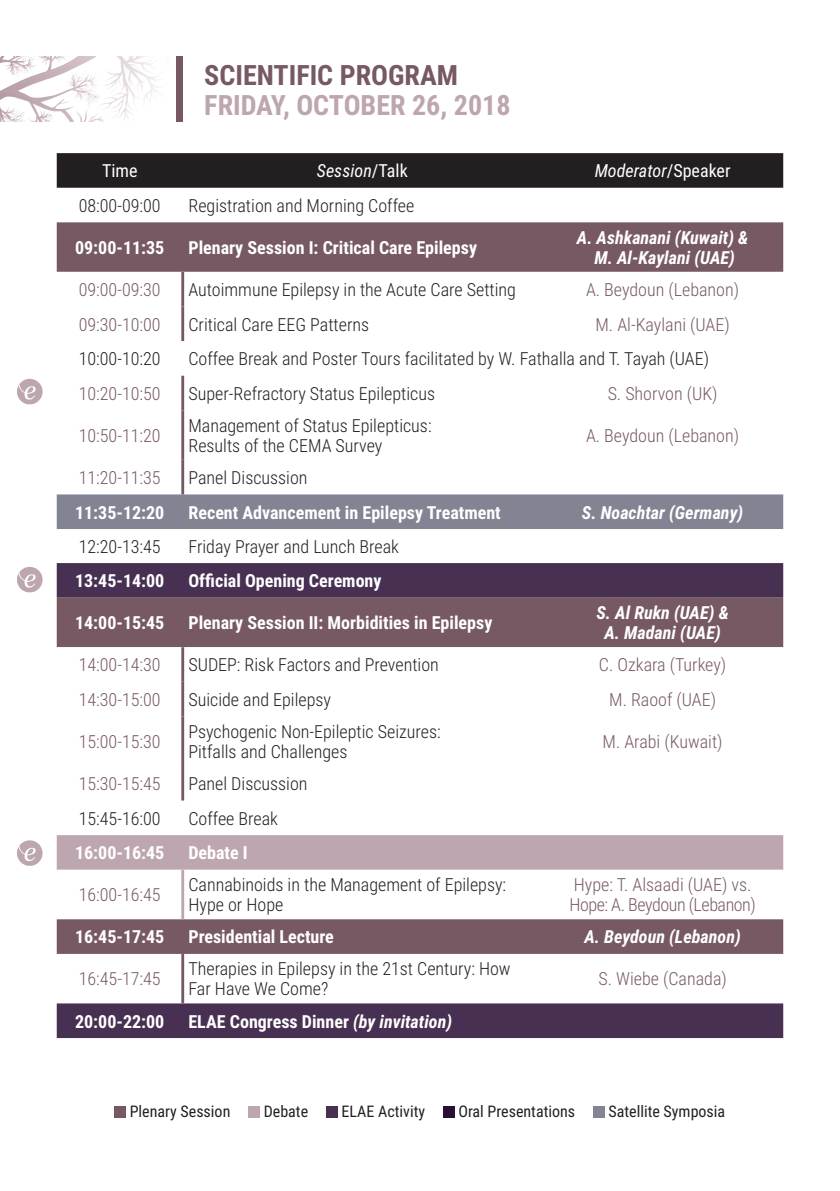
<style>
.page{position:relative;width:840px;height:1191px;background:#fff}
.page>*{position:absolute;margin:0;border:0;box-sizing:border-box;transform-origin:0 0}
.t1{font:700 28px "Roboto Condensed";color:#bea6b0}
.t2{font:700 28px "Roboto Condensed";color:#775964}
.t3{font:300 18px/20px "Roboto Condensed";color:#231f20}
.t4{font:700 18px "Roboto Condensed";color:#fff}
.t5{font:300 18px "Roboto Condensed";color:#775964}
.t6{font:italic 700 18px "Roboto Condensed";color:#fff}
.t7{font:italic 18px "Roboto Condensed";color:#fff}
.t8{font:300 18px "Roboto Condensed";letter-spacing:-.025em;color:#775964}
.t9{font:18px "Roboto Condensed";color:#fff}
.t10{font:16px "Roboto Condensed";color:#231f20}
.s1{font-style:normal}
.s2{font-style:italic}
</style>
<div class="page">
<svg style="left:0;top:57px;width:160px;height:65px"></svg>
<div style="left:176px;top:57px;width:7px;height:65px;background:#775964"></div>
<div style="left:57px;top:153px;width:725px;height:35px;background:#231f20"></div>
<div style="left:57px;top:222px;width:725px;height:50px;background:#775964"></div>
<div style="left:57px;top:494px;width:725px;height:35px;background:#828494"></div>
<hr style="left:181px;top:272px;width:3px;height:34px;background:#775964">
<hr style="left:181px;top:306px;width:3px;height:35px;background:#775964">
<hr style="left:181px;top:376px;width:3px;height:34px;background:#775964">
<hr style="left:181px;top:410px;width:3px;height:50px;background:#775964">
<hr style="left:181px;top:460px;width:3px;height:34px;background:#775964">
<div style="left:115px;top:1106px;width:11px;height:11px;background:#775964"></div>
<div style="left:248px;top:1106px;width:12px;height:11px;background:#bea6b0"></div>
<div style="left:326px;top:1106px;width:12px;height:11px;background:#483053"></div>
<div style="left:443px;top:1106px;width:11px;height:11px;background:#280f35"></div>
<div style="left:593px;top:1106px;width:11px;height:11px;background:#828494"></div>
<svg style="left:57px;top:563px;width:725px;height:84px;background:#64485d"></svg>
<hr style="left:181px;top:647px;width:3px;height:35px;background:#775964">
<hr style="left:181px;top:682px;width:3px;height:34px;background:#775964">
<hr style="left:181px;top:716px;width:3px;height:50px;background:#775964">
<hr style="left:181px;top:766px;width:3px;height:34px;background:#775964">
<div style="left:57px;top:835px;width:725px;height:34px;background:#bea6b0"></div>
<svg style="left:57px;top:869px;width:725px;height:134px"></svg>
<div style="left:57px;top:919px;width:725px;height:35px;background:#775964"></div>
<div style="left:57px;top:1003px;width:725px;height:35px;background:#483053"></div>
<hr style="left:181px;top:954px;width:3px;height:49px;background:#775964">
<hr style="left:181px;top:869px;width:3px;height:50px;background:#bea6b0">
<svg style="left:17px;top:379px;width:26px;height:25px"></svg>
<svg style="left:17px;top:567px;width:26px;height:25px"></svg>
<svg style="left:17px;top:840px;width:26px;height:25px"></svg>
<p class="t2" style="left:204px;top:55px;width:255px">SCIENTIFIC PROGRAM</p>
<p class="t1" style="left:204px;top:85px;width:307px">FRIDAY, OCTOBER 26, 2018</p>
<p class="t9" style="left:102px;top:158px;width:37px">Time</p>
<p class="t7" style="left:317px;top:158px;width:92px">Session<span class="s1">/Talk</span></p>
<p class="t7" style="left:594px;top:158px;width:137px">Moderator<span class="s1">/Speaker</span></p>
<p class="t3" style="left:79px;top:195px;width:83px">08:00-09:00</p>
<p class="t3" style="left:188px;top:195px;width:227px">Registration and Morning Coffee</p>
<p class="t4" style="left:75px;top:235px;width:91px">09:00-11:35</p>
<p class="t4" style="left:188px;top:235px;width:290px">Plenary Session I: Critical Care Epilepsy</p>
<p class="t6" style="left:576px;top:225px;width:173px">A. Ashkanani (Kuwait) &amp;</p>
<p class="t6" style="left:594px;top:245px;width:142px">M. Al-Kaylani (UAE)</p>
<p class="t5" style="left:79px;top:277px;width:83px">09:00-09:30</p>
<p class="t3" style="left:188px;top:279px;width:329px">Autoimmune Epilepsy in the Acute Care Setting</p>
<p class="t5" style="left:585px;top:277px;width:154px">A. Beydoun (Lebanon)</p>
<p class="t5" style="left:79px;top:311px;width:83px">09:30-10:00</p>
<p class="t3" style="left:188px;top:313px;width:182px">Critical Care EEG Patterns</p>
<p class="t5" style="left:595px;top:311px;width:136px">M. Al-Kaylani (UAE)</p>
<p class="t3" style="left:79px;top:348px;width:83px">10:00-10:20</p>
<p class="t3" style="left:188px;top:348px;width:522px">Coffee Break and Poster Tours facilitated by W. Fathalla and T. Tayah (UAE)</p>
<p class="t5" style="left:79px;top:381px;width:83px">10:20-10:50</p>
<p class="t3" style="left:188px;top:383px;width:248px">Super-Refractory Status Epilepticus</p>
<p class="t5" style="left:607px;top:381px;width:111px">S. Shorvon (UK)</p>
<p class="t5" style="left:79px;top:423px;width:83px">10:50-11:20</p>
<p class="t3" style="left:188px;top:415px;width:244px">Management of Status Epilepticus:</p>
<p class="t3" style="left:188px;top:435px;width:195px">Results of the CEMA Survey</p>
<p class="t5" style="left:585px;top:423px;width:154px">A. Beydoun (Lebanon)</p>
<p class="t5" style="left:79px;top:465px;width:83px">11:20-11:35</p>
<p class="t3" style="left:188px;top:467px;width:121px">Panel Discussion</p>
<p class="t4" style="left:75px;top:499px;width:91px">11:35-12:20</p>
<p class="t4" style="left:188px;top:499px;width:314px">Recent Advancement in Epilepsy Treatment</p>
<p class="t6" style="left:581px;top:499px;width:163px">S. Noachtar (Germany)</p>
<p class="t3" style="left:79px;top:536px;width:83px">12:20-13:45</p>
<p class="t3" style="left:188px;top:536px;width:212px">Friday Prayer and Lunch Break</p>
<p class="t4" style="left:75px;top:568px;width:91px">13:45-14:00</p>
<p class="t4" style="left:188px;top:568px;width:194px">Official Opening Ceremony</p>
<p class="t4" style="left:75px;top:610px;width:91px">14:00-15:45</p>
<p class="t4" style="left:188px;top:610px;width:305px">Plenary Session II: Morbidities in Epilepsy</p>
<p class="t6" style="left:596px;top:600px;width:134px">S. Al Rukn (UAE) &amp;</p>
<p class="t6" style="left:604px;top:620px;width:118px">A. Madani (UAE)</p>
<p class="t5" style="left:79px;top:652px;width:83px">14:00-14:30</p>
<p class="t3" style="left:188px;top:654px;width:252px">SUDEP: Risk Factors and Prevention</p>
<p class="t5" style="left:598px;top:652px;width:129px">C. Ozkara (Turkey)</p>
<p class="t5" style="left:79px;top:687px;width:83px">14:30-15:00</p>
<p class="t3" style="left:188px;top:689px;width:144px">Suicide and Epilepsy</p>
<p class="t5" style="left:609px;top:687px;width:108px">M. Raoof (UAE)</p>
<p class="t5" style="left:79px;top:729px;width:83px">15:00-15:30</p>
<p class="t3" style="left:188px;top:721px;width:254px">Psychogenic Non-Epileptic Seizures:</p>
<p class="t3" style="left:188px;top:741px;width:160px">Pitfalls and Challenges</p>
<p class="t5" style="left:602px;top:729px;width:121px">M. Arabi (Kuwait)</p>
<p class="t5" style="left:79px;top:771px;width:83px">15:30-15:45</p>
<p class="t3" style="left:188px;top:773px;width:121px">Panel Discussion</p>
<p class="t3" style="left:79px;top:807px;width:83px">15:45-16:00</p>
<p class="t3" style="left:188px;top:807px;width:91px">Coffee Break</p>
<p class="t4" style="left:75px;top:840px;width:91px">16:00-16:45</p>
<p class="t4" style="left:188px;top:840px;width:61px">Debate I</p>
<p class="t5" style="left:79px;top:882px;width:83px">16:00-16:45</p>
<p class="t3" style="left:188px;top:874px;width:319px">Cannabinoids in the Management of Epilepsy:</p>
<p class="t3" style="left:188px;top:894px;width:96px">Hype or Hope</p>
<p class="t5" style="left:573px;top:872px;width:179px">Hype: T. Alsaadi (UAE) vs.</p>
<p class="t8" style="left:569px;top:892px;width:188px">Hope: A. Beydoun (Lebanon)</p>
<p class="t4" style="left:75px;top:924px;width:91px">16:45-17:45</p>
<p class="t4" style="left:188px;top:924px;width:147px">Presidential Lecture</p>
<p class="t6" style="left:584px;top:924px;width:158px">A. Beydoun (Lebanon)</p>
<p class="t5" style="left:79px;top:966px;width:83px">16:45-17:45</p>
<p class="t3" style="left:188px;top:958px;width:323px">Therapies in Epilepsy in the 21st Century: How<br>Far Have We Come?</p>
<p class="t5" style="left:598px;top:966px;width:130px">S. Wiebe (Canada)</p>
<p class="t4" style="left:75px;top:1008px;width:91px">20:00-22:00</p>
<p class="t4" style="left:188px;top:1008px;width:265px">ELAE Congress Dinner <span class="s2">(by invitation)</span></p>
<p class="t10" style="left:130px;top:1100px;width:102px">Plenary Session</p>
<p class="t10" style="left:263px;top:1100px;width:46px">Debate</p>
<p class="t10" style="left:341px;top:1100px;width:85px">ELAE Activity</p>
<p class="t10" style="left:458px;top:1100px;width:118px">Oral Presentations</p>
<p class="t10" style="left:608px;top:1100px;width:118px">Satellite Symposia</p>
</div>
